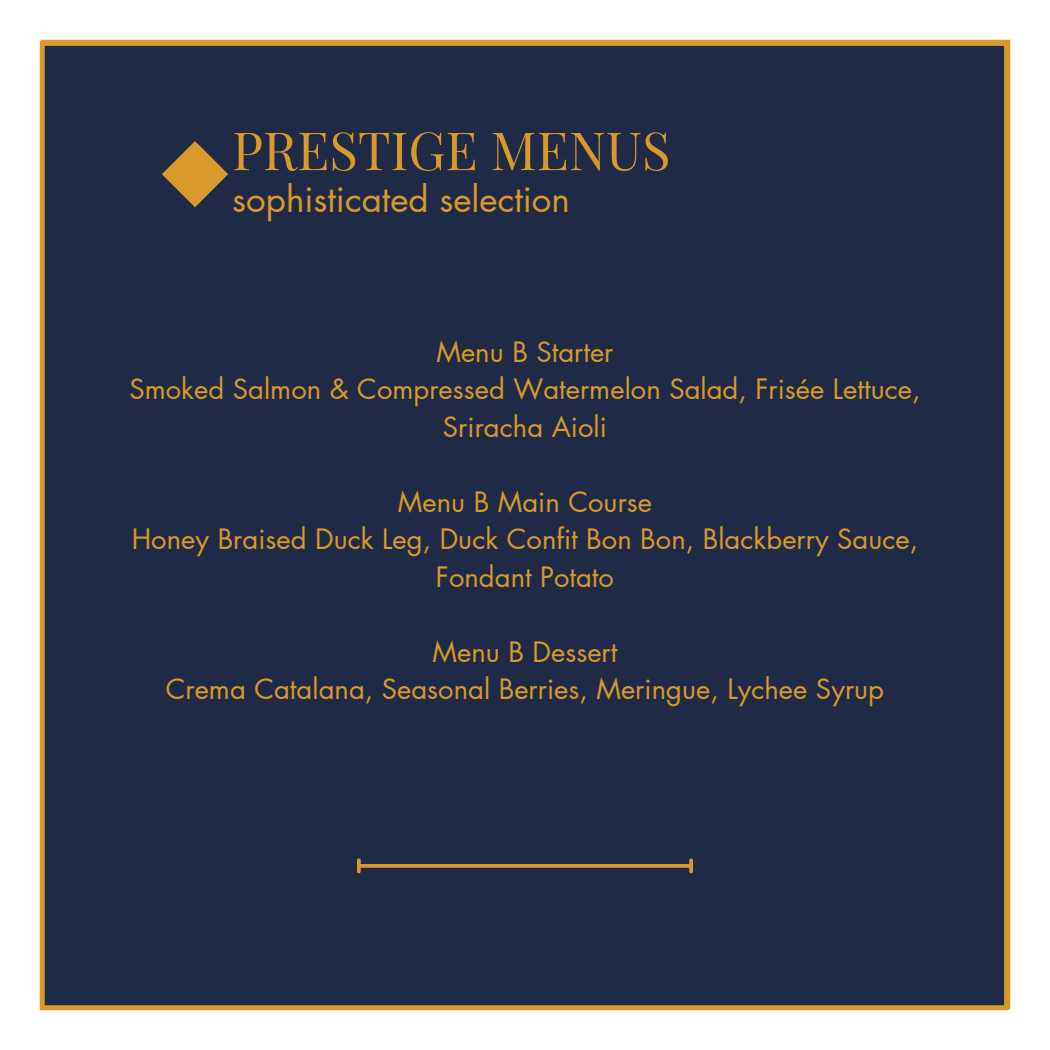
<style>
.page{position:relative;width:1050px;height:1050px;background:#fff}
.page>*{position:absolute;margin:0;border:0;box-sizing:border-box;transform-origin:0 0}
.t1{font:52.75px "Playfair Display SC";color:#d89b2b}
.t2{font:35px "Futura LT Pro";color:#d89b2b}
.t3{font:27.5px/37.5px "Futura LT Pro";color:#d89b2b;text-align:center}
</style>
<div class="page">
<div style="left:40px;top:41px;width:969px;height:969px;background:#202945"></div>
<svg style="left:162px;top:141px;width:67px;height:113px;background:#554a3d"></svg>
<svg style="left:361px;top:864px;width:328px;height:4px"></svg>
<svg style="left:357px;top:860px;width:4px;height:12px"></svg>
<svg style="left:689px;top:860px;width:4px;height:12px"></svg>
<p class="t1" style="left:232px;top:113px;width:440px">PRESTIGE MENUS</p>
<p class="t2" style="left:232px;top:184px;width:339px">sophisticated selection</p>
<p class="t3" style="left:436px;top:334px;width:179px">Menu B Starter</p>
<p class="t3" style="left:129px;top:372px;width:793px">Smoked Salmon &amp; Compressed Watermelon Salad, Frisée Lettuce,<br>Sriracha Aioli</p>
<p class="t3" style="left:398px;top:484px;width:256px">Menu B Main Course</p>
<p class="t3" style="left:132px;top:522px;width:788px">Honey Braised Duck Leg, Duck Confit Bon Bon, Blackberry Sauce,<br>Fondant Potato</p>
<p class="t3" style="left:433px;top:634px;width:186px">Menu B Dessert</p>
<p class="t3" style="left:166px;top:672px;width:720px">Crema Catalana, Seasonal Berries, Meringue, Lychee Syrup</p>
</div>
